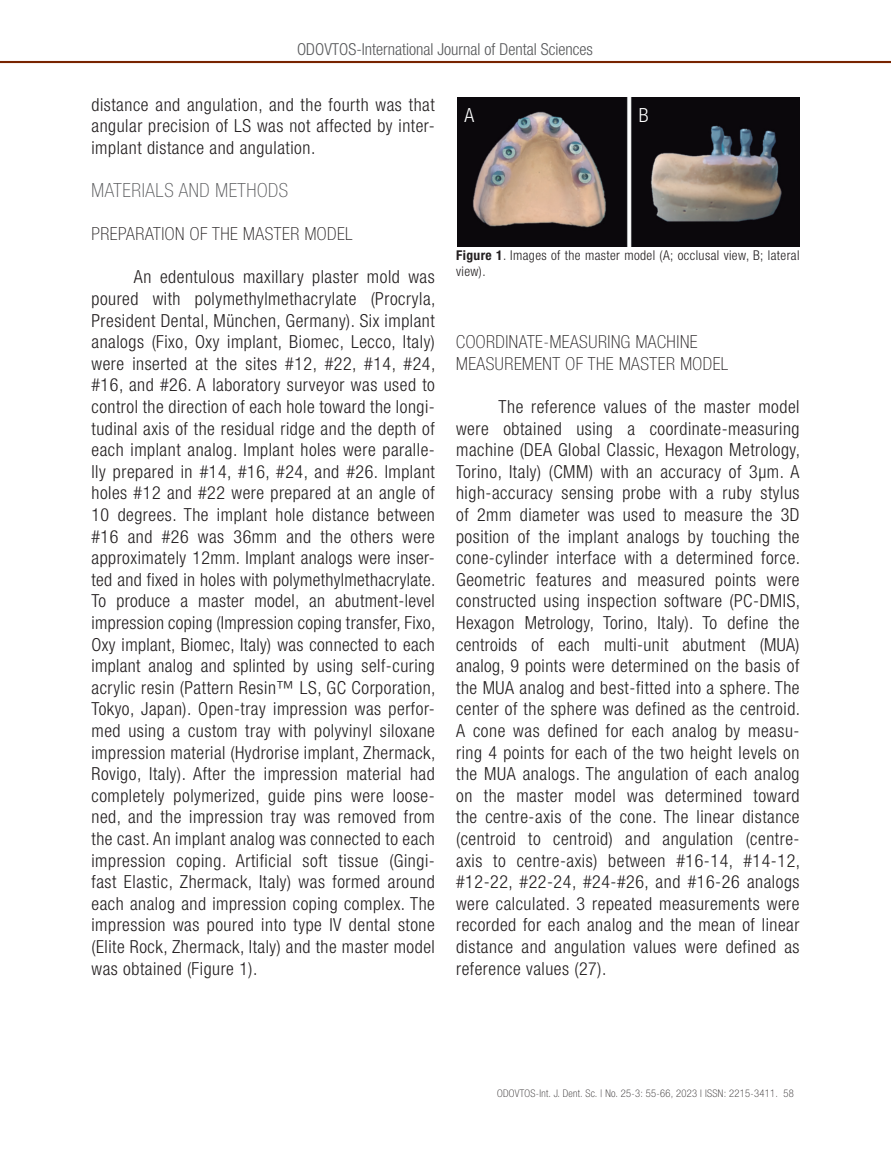
<style>
.page{position:relative;width:891px;height:1161px;background:#fff}
.page>*{position:absolute;margin:0;border:0;box-sizing:border-box;transform-origin:0 0}
.Subtitulo_1{font:100 condensed 19.5px "Helvetica Neue LT Std";letter-spacing:.03em;color:#57585a}
.Texto_general_sin_sangría{font:300 condensed 19.5px "Helvetica Neue LT Std";color:#fff}
.Texto_general_con_sangría{font:300 condensed 18px/21.6px "Helvetica Neue LT Std";letter-spacing:.03em;color:#231f20;text-align:justify}
.Subtítulo_2{font:100 condensed 18px/21.6px "Helvetica Neue LT Std";letter-spacing:.03em;color:#231f20}
.t1{font:300 condensed 16.5px "Helvetica Neue LT Std";color:#57585a}
.fuentes_de_tablas{font:300 condensed 13.5px/16.2px "Helvetica Neue LT Std";letter-spacing:.03em;color:#231f20}
.t2{font:100 condensed 10.5px "Helvetica Neue LT Std";letter-spacing:.03em;color:#231f20}
.s1{font-weight:700}
</style>
<div class="page">
<hr style="left:0;top:61px;width:891px;height:2px;background:#782400">
<img style="left:457px;top:98px;width:343px;height:149px">
<p class="t1" style="left:297px;top:39px;width:297px">ODOVTOS-International Journal of Dental Sciences</p>
<p class="Texto_general_con_sangría" style="left:91px;top:93px;width:345px">distance and angulation, and the fourth was that angular precision of LS was not affected by inter&shy;implant distance and angulation.</p>
<p class="Subtitulo_1" style="left:91px;top:179px;width:198px">MATERIALS AND METHODS</p>
<p class="Subtítulo_2" style="left:91px;top:223px;width:263px">PREPARATION OF THE MASTER MODEL</p>
<p class="Texto_general_con_sangría" style="left:91px;top:266px;width:346px;text-indent:43px">An edentulous maxillary plaster mold was poured with polymethylmethacrylate (Procryla, President Dental, München, Germany). Six implant analogs (Fixo, Oxy implant, Biomec, Lecco, Italy) were inserted at the sites #12, #22, #14, #24, #16, and #26. A laboratory surveyor was used to control the direction of each hole toward the longi&shy;tudinal axis of the residual ridge and the depth of each implant analog. Implant holes were paralle&shy;lly prepared in #14, #16, #24, and #26. Implant holes #12 and #22 were prepared at an angle of 10 degrees. The implant hole distance between #16 and #26 was 36mm and the others were approximately 12mm. Implant analogs were inser&shy;ted and fixed in holes with polymethylmethacrylate.<br>To produce a master model, an abutment-level impression coping (Impression coping transfer, Fixo, Oxy implant, Biomec, Italy) was connected to each implant analog and splinted by using self-curing acrylic resin (Pattern Resin™ LS, GC Corporation, Tokyo, Japan). Open-tray impression was perfor&shy;med using a custom tray with polyvinyl siloxane impression material (Hydrorise implant, Zhermack, Rovigo, Italy). After the impression material had completely polymerized, guide pins were loose&shy;ned, and the impression tray was removed from the cast. An implant analog was connected to each impression coping. Artificial soft tissue (Gingi&shy;fast Elastic, Zhermack, Italy) was formed around each analog and impression coping complex. The impression was poured into type IV dental stone (Elite Rock, Zhermack, Italy) and the master model was obtained (Figure 1).</p>
<p class="Texto_general_sin_sangría" style="left:464px;top:104px;width:11px">A</p>
<p class="Texto_general_sin_sangría" style="left:639px;top:104px;width:11px">B</p>
<p class="fuentes_de_tablas" style="left:456px;top:247px;width:345px"><span class="s1">Figure 1</span>. Images of the master model (A; occlusal view, B; lateral view).</p>
<p class="Subtítulo_2" style="left:456px;top:331px;width:274px">COORDINATE-MEASURING MACHINE<br>MEASUREMENT OF THE MASTER MODEL</p>
<p class="Texto_general_con_sangría" style="left:456px;top:396px;width:346px;text-indent:43px">The reference values of the master model were obtained using a coordinate-measuring machine (DEA Global Classic, Hexagon Metrology, Torino, Italy) (CMM) with an accuracy of 3μm. A high-accuracy sensing probe with a ruby stylus of 2mm diameter was used to measure the 3D position of the implant analogs by touching the cone-cylinder interface with a determined force.<br>Geometric features and measured points were constructed using inspection software (PC-DMIS, Hexagon Metrology, Torino, Italy). To define the centroids of each multi-unit abutment (MUA) analog, 9 points were determined on the basis of the MUA analog and best-fitted into a sphere. The center of the sphere was defined as the centroid.<br>A cone was defined for each analog by measu&shy;ring 4 points for each of the two height levels on the MUA analogs. The angulation of each analog on the master model was determined toward the centre-axis of the cone. The linear distance (centroid to centroid) and angulation (centre&shy;axis to centre-axis) between #16-14, #14-12, #12-22, #22-24, #24-#26, and #16-26 analogs were calculated. 3 repeated measurements were recorded for each analog and the mean of linear distance and angulation values were defined as reference values (27).</p>
<p class="t2" style="left:497px;top:1087px;width:298px">ODOVTOS-Int. J. Dent. Sc. | No. 25-3: 55-66, 2023 I ISSN: 2215-3411. 58</p>
</div>
